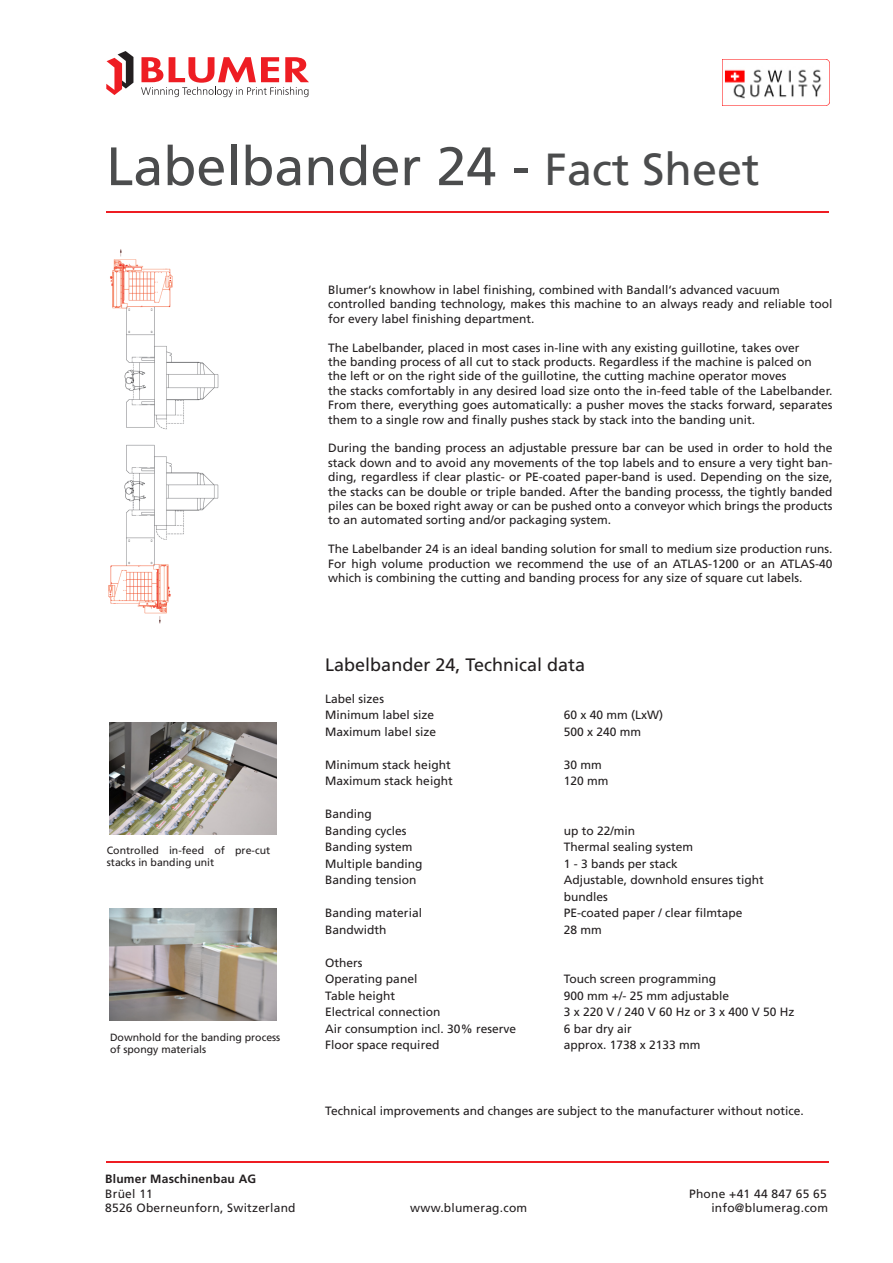
<style>
.page{position:relative;width:893px;height:1263px;background:#fff}
.page>*{position:absolute;margin:0;border:0;box-sizing:border-box;transform-origin:0 0}
.t1{font:54px "Frutiger LT Com";color:#4b4c4d}
.t2{font:18px "Frutiger LT Com";color:#231f20}
.t3{font:12px/14.4px "Frutiger LT Com";color:#231f20}
.t4{font:12px "Frutiger LT Com";letter-spacing:.02em;color:#231f20}
.t5{font:700 12px "Frutiger LT Com";letter-spacing:.02em;color:#231f20}
.t6{font:10.5px/12px "Frutiger LT Com";color:#231f20}
.s1{font-size:45px}
</style>
<div class="page">
<svg style="left:106px;top:51px;width:27px;height:44px"></svg>
<svg style="left:141px;top:57px;width:168px;height:40px"></svg>
<img style="left:723px;top:59px;width:106px;height:47px">
<hr style="left:106px;top:1161px;width:723px;height:2px;background:#ee1d23">
<hr style="left:106px;top:211px;width:723px;height:2px;background:#ee1d23">
<img style="left:109px;top:723px;width:168px;height:112px">
<img style="left:109px;top:909px;width:168px;height:112px">
<img style="left:108px;top:249px;width:111px;height:375px">
<h1 class="t1" style="left:106px;top:135px;width:655px">Labelbander 24 - <span class="s1">Fact Sheet</span></h1>
<p class="t3" style="left:328px;top:283px;width:506px">Blumer‘s knowhow in label finishing, combined with Bandall‘s advanced vacuum controlled banding technology, makes this machine to an always ready and reliable tool for every label finishing department.</p>
<p class="t3" style="left:328px;top:340px;width:506px">The Labelbander, placed in most cases in-line with any existing guillotine, takes over<br>the banding process of all cut to stack products. Regardless if the machine is palced on the left or on the right side of the guillotine, the cutting machine operator moves<br>the stacks comfortably in any desired load size onto the in-feed table of the Labelbander.<br>From there, everything goes automatically: a pusher moves the stacks forward, separates them to a single row and finally pushes stack by stack into the banding unit.</p>
<p class="t3" style="left:328px;top:441px;width:506px;text-align:justify">During the banding process an adjustable pressure bar can be used in order to hold the stack down and to avoid any movements of the top labels and to ensure a very tight ban&shy;ding, regardless if clear plastic- or PE-coated paper-band is used. Depending on the size, the stacks can be double or triple banded. After the banding processs, the tightly banded piles can be boxed right away or can be pushed onto a conveyor which brings the products to an automated sorting and/or packaging system.</p>
<p class="t3" style="left:328px;top:542px;width:506px;text-align:justify">The Labelbander 24 is an ideal banding solution for small to medium size production runs.<br>For high volume production we recommend the use of an ATLAS-1200 or an ATLAS-40 which is combining the cutting and banding process for any size of square cut labels.</p>
<h2 class="t2" style="left:325px;top:654px;width:261px">Labelbander 24, Technical data</h2>
<p class="t3" style="left:325px;top:690px;width:110px;line-height:16.5px">Label sizes<br>Minimum label size</p>
<p class="t3" style="left:564px;top:708px;width:101px">60 x 40 mm (LxW)</p>
<p class="t6" style="left:107px;top:844px;width:165px">Controlled in-feed of pre-cut stacks in banding unit</p>
<p class="t6" style="left:110px;top:1031px;width:172px">Downhold for the banding process of spongy materials</p>
<p class="t3" style="left:325px;top:724px;width:112px">Maximum label size</p>
<p class="t3" style="left:564px;top:724px;width:79px">500 x 240 mm</p>
<p class="t3" style="left:325px;top:757px;width:127px">Minimum stack height</p>
<p class="t3" style="left:564px;top:757px;width:40px">30 mm</p>
<p class="t3" style="left:325px;top:774px;width:129px">Maximum stack height</p>
<p class="t3" style="left:564px;top:774px;width:46px">120 mm</p>
<p class="t3" style="left:325px;top:806px;width:83px;line-height:16.5px">Banding<br>Banding cycles</p>
<p class="t3" style="left:564px;top:823px;width:73px">up to 22/min</p>
<p class="t3" style="left:325px;top:840px;width:89px">Banding system</p>
<p class="t3" style="left:564px;top:840px;width:131px">Thermal sealing system</p>
<p class="t3" style="left:325px;top:856px;width:99px">Multiple banding</p>
<p class="t3" style="left:564px;top:856px;width:116px">1 - 3 bands per stack</p>
<p class="t3" style="left:325px;top:873px;width:93px">Banding tension</p>
<p class="t3" style="left:564px;top:872px;width:202px;line-height:16.5px">Adjustable, downhold ensures tight bundles</p>
<p class="t3" style="left:325px;top:906px;width:98px">Banding material</p>
<p class="t3" style="left:564px;top:906px;width:180px">PE-coated paper / clear filmtape</p>
<p class="t3" style="left:325px;top:922px;width:63px">Bandwidth</p>
<p class="t3" style="left:564px;top:922px;width:40px">28 mm</p>
<p class="t3" style="left:325px;top:954px;width:94px;line-height:16.5px">Others<br>Operating panel</p>
<p class="t3" style="left:564px;top:972px;width:154px">Touch screen programming</p>
<p class="t3" style="left:325px;top:988px;width:71px">Table height</p>
<p class="t3" style="left:564px;top:988px;width:167px">900 mm +/- 25 mm adjustable</p>
<p class="t3" style="left:325px;top:1005px;width:117px">Electrical connection</p>
<p class="t3" style="left:564px;top:1005px;width:232px">3 x 220 V / 240 V 60 Hz or 3 x 400 V 50 Hz</p>
<p class="t3" style="left:325px;top:1021px;width:192px">Air consumption incl. 30% reserve</p>
<p class="t3" style="left:564px;top:1021px;width:70px">6 bar dry air</p>
<p class="t3" style="left:325px;top:1038px;width:116px">Floor space required</p>
<p class="t3" style="left:564px;top:1038px;width:138px">approx. 1738 x 2133 mm</p>
<p class="t3" style="left:325px;top:1104px;width:480px">Technical improvements and changes are subject to the manufacturer without notice.</p>
<p class="t5" style="left:105px;top:1172px;width:153px">Blumer Maschinenbau AG</p>
<p class="t3" style="left:105px;top:1186px;width:49px">Brüel 11</p>
<p class="t4" style="left:689px;top:1186px;width:139px">Phone +41 44 847 65 65</p>
<p class="t4" style="left:105px;top:1201px;width:192px">8526 Oberneunforn, Switzerland</p>
<p class="t4" style="left:410px;top:1201px;width:118px">www.blumerag.com</p>
<p class="t4" style="left:711px;top:1201px;width:118px">info@blumerag.com</p>
</div>
